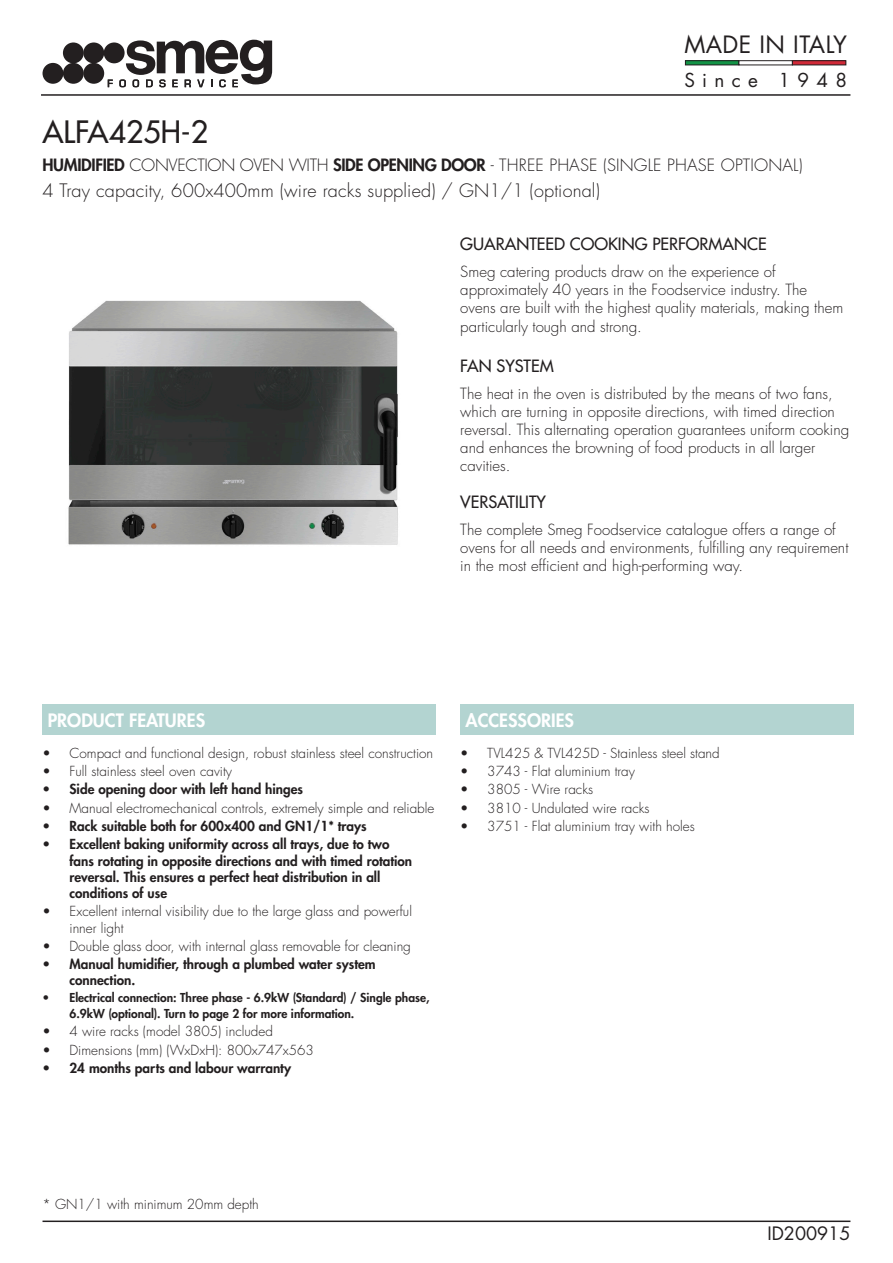
<style>
.page{position:relative;width:893px;height:1263px;background:#fff}
.page>*{position:absolute;margin:0;border:0;box-sizing:border-box;transform-origin:0 0}
.t1{font:500 30px "Futura Std";color:#231f20}
.t2{font:23.25px "Futura Std";letter-spacing:.02em;color:#231f20}
.t3{font:18.75px "Futura Std";letter-spacing:.39em;color:#231f20}
.t4{font:300 18px "Futura Std";letter-spacing:.01em;color:#231f20}
.t5{font:800 18px "Futura Std";color:#fff}
.t6{font:18px "Futura Std";color:#231f20}
.t7{font:300 16.5px "Futura Std";letter-spacing:.01em;color:#231f20}
.t8{font:500 16.5px "Futura Std";color:#231f20}
.t9{font:300 15px/18px "Futura Std";color:#231f20}
.t10{font:300 13.5px/16.2px "Futura Std";color:#231f20}
.t11{font:800 13.5px/16.2px "Futura Std";color:#231f20}
.t12{font:800 12px/16.2px "Futura Std";color:#231f20}
.s1{font-weight:800}
</style>
<div class="page">
<hr style="left:43px;top:1220px;width:807px;height:2px;background:#231f20">
<svg style="left:108px;top:80px;width:5px;height:7px"></svg>
<svg style="left:119px;top:40px;width:153px;height:47px"></svg>
<div style="left:83px;top:63px;width:21px;height:21px;background:#231f20;border-radius:50%"></div>
<div style="left:63px;top:63px;width:21px;height:21px;background:#231f20;border-radius:50%"></div>
<div style="left:43px;top:63px;width:20px;height:21px;background:#231f20;border-radius:50%"></div>
<div style="left:83px;top:42px;width:21px;height:21px;background:#231f20;border-radius:50%"></div>
<div style="left:63px;top:42px;width:21px;height:21px;background:#231f20;border-radius:50%"></div>
<div style="left:104px;top:42px;width:21px;height:21px;background:#231f20;border-radius:50%"></div>
<hr style="left:41px;top:94px;width:809px;height:2px;background:#231f20">
<div style="left:685px;top:61px;width:54px;height:4px;border:1px solid #231f20"></div>
<img style="left:68px;top:300px;width:330px;height:245px">
<div style="left:43px;top:704px;width:393px;height:31px;background:#b3d4d1"></div>
<div style="left:460px;top:704px;width:394px;height:31px;background:#b3d4d1"></div>
<h2 class="t2" style="left:684px;top:29px;width:164px">MADE IN ITALY</h2>
<p class="t3" style="left:684px;top:68px;width:164px">Since 1948</p>
<p class="t1" style="left:43px;top:113px;width:167px">ALFA425H-2</p>
<p class="t7" style="left:43px;top:155px;width:762px"><span class="s1">HUMIDIFIED</span> CONVECTION OVEN WITH <span class="s1">SIDE OPENING DOOR</span> - THREE PHASE (SINGLE PHASE OPTIONAL)</p>
<p class="t4" style="left:43px;top:179px;width:559px">4 Tray capacity, 600x400mm (wire racks supplied) / GN1/1 (optional)</p>
<p class="t8" style="left:460px;top:234px;width:308px">GUARANTEED COOKING PERFORMANCE</p>
<p class="t9" style="left:460px;top:263px;width:384px">Smeg catering products draw on the experience of approximately 40 years in the Foodservice industry. The ovens are built with the highest quality materials, making them</p>
<p class="t9" style="left:460px;top:318px;width:183px">particularly tough and strong.</p>
<p class="t8" style="left:460px;top:356px;width:95px">FAN SYSTEM</p>
<p class="t9" style="left:460px;top:384px;width:390px">The heat in the oven is distributed by the means of two fans, which are turning in opposite directions, with timed direction reversal. This alternating operation guarantees uniform cooking and enhances the browning of food products in all larger cavities.</p>
<p class="t8" style="left:460px;top:492px;width:87px">VERSATILITY</p>
<p class="t9" style="left:460px;top:521px;width:390px">The complete Smeg Foodservice catalogue offers a range of ovens for all needs and environments, fulfilling any requirement in the most efficient and high-performing way.</p>
<p class="t5" style="left:48px;top:709px;width:159px">PRODUCT FEATURES</p>
<p class="t10" style="left:43px;top:745px;width:392px">• Compact and functional design, robust stainless steel construction</p>
<p class="t10" style="left:43px;top:763px;width:191px">• Full stainless steel oven cavity</p>
<p class="t11" style="left:43px;top:781px;width:262px">• Side opening door with left hand hinges</p>
<p class="t10" style="left:43px;top:800px;width:393px">• Manual electromechanical controls, extremely simple and reliable</p>
<p class="t11" style="left:43px;top:818px;width:326px">• Rack suitable both for 600x400 and GN1/1* trays</p>
<p class="t11" style="left:70px;top:836px;width:344px;text-indent:-27px">• Excellent baking uniformity across all trays, due to two fans rotating in opposite directions and with timed rotation reversal. This ensures a perfect heat distribution in all conditions of use</p>
<p class="t10" style="left:70px;top:904px;width:344px;text-indent:-27px">• Excellent internal visibility due to the large glass and powerful inner light</p>
<p class="t10" style="left:43px;top:938px;width:370px">• Double glass door, with internal glass removable for cleaning</p>
<p class="t11" style="left:70px;top:956px;width:308px;text-indent:-27px">• Manual humidifier, through a plumbed water system connection.</p>
<p class="t12" style="left:70px;top:989px;width:362px;text-indent:-27px">• Electrical connection: Three phase - 6.9kW (Standard) / Single phase,<br>6.9kW (optional). Turn to page 2 for more information.</p>
<p class="t10" style="left:43px;top:1024px;width:232px">• 4 wire racks (model 3805) included</p>
<p class="t10" style="left:43px;top:1042px;width:273px">• Dimensions (mm) (WxDxH): 800x747x563</p>
<p class="t11" style="left:43px;top:1060px;width:250px">• 24 months parts and labour warranty</p>
<p class="t5" style="left:465px;top:709px;width:110px">ACCESSORIES</p>
<p class="t10" style="left:460px;top:745px;width:261px">• TVL425 &amp; TVL425D - Stainless steel stand</p>
<p class="t10" style="left:460px;top:763px;width:176px">• 3743 - Flat aluminium tray</p>
<p class="t10" style="left:460px;top:782px;width:134px">• 3805 - Wire racks</p>
<p class="t10" style="left:460px;top:800px;width:191px">• 3810 - Undulated wire racks</p>
<p class="t10" style="left:460px;top:818px;width:236px">• 3751 - Flat aluminium tray with holes</p>
<p class="t10" style="left:43px;top:1196px;width:218px">* GN1/1 with minimum 20mm depth</p>
<p class="t6" style="left:767px;top:1222px;width:85px">ID200915</p>
</div>
